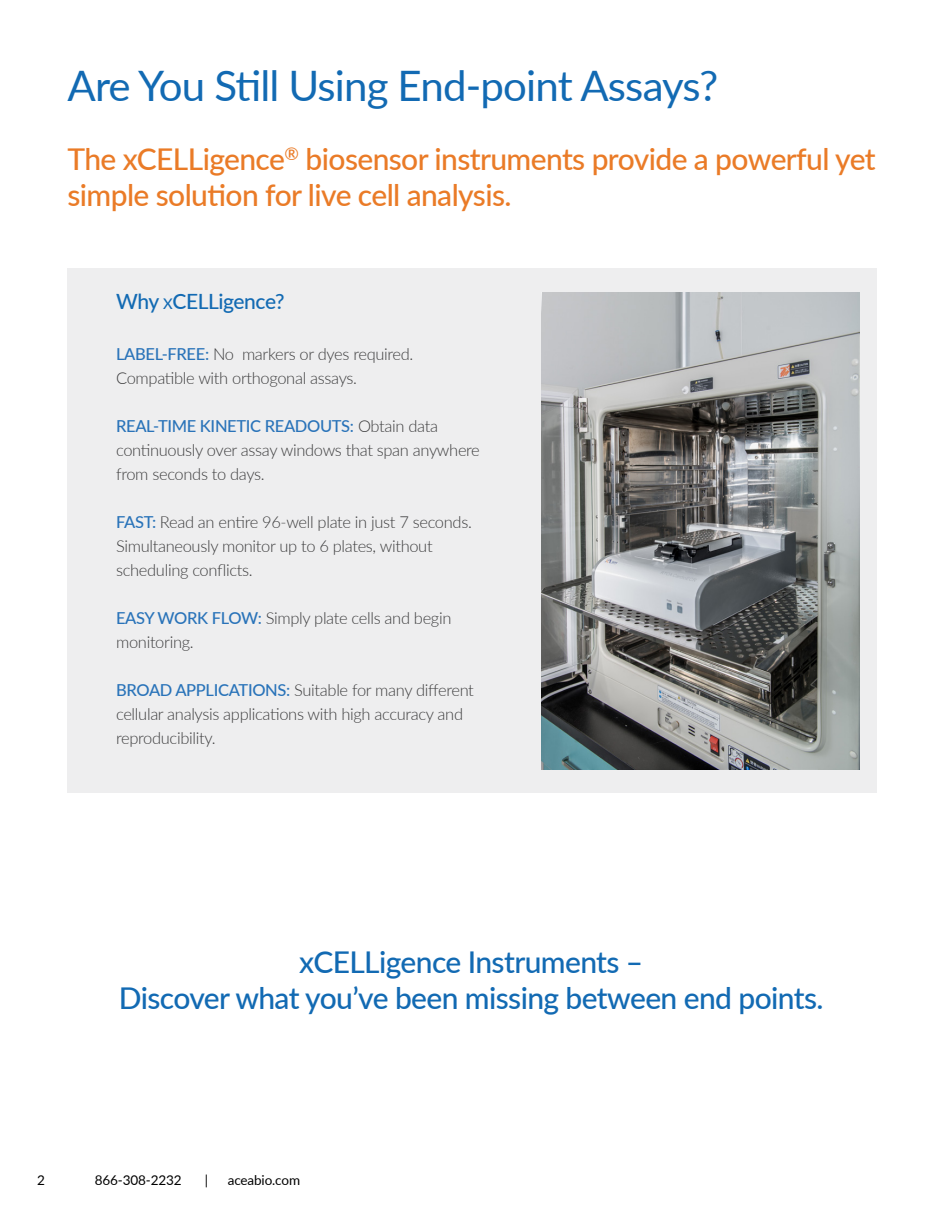
<style>
.page{position:relative;width:945px;height:1215px;background:#fff}
.page>*{position:absolute;margin:0;border:0;box-sizing:border-box;transform-origin:0 0}
.Blue_Section_Headlin{font:42px "Lato";letter-spacing:-.02em;color:#126ab3}
.Orange_Subhead{font:500 30px "Lato";letter-spacing:-.02em;color:#ea7b27}
.Orange_Subhead-2{font:500 30px "Lato";letter-spacing:-.02em;color:#126ab3}
.Blue_CAP_Subhead{font:500 21px "Lato";letter-spacing:-.02em;color:#126ab3}
.Body_Copy{font:300 16.5px/24px "Lato";letter-spacing:-.02em;color:#3e3e3f}
.t1{font:13.5px "Lato";letter-spacing:-.01em;color:#000}
.s1{font-size:14.7px}
.s2{font-weight:500;color:#2973b9}
</style>
<div class="page">
<div style="left:68px;top:268px;width:810px;height:524px;background:#eeeeef"></div>
<img style="left:542px;top:292px;width:318px;height:477px">
<p class="Blue_Section_Headlin" style="left:68px;top:56px;width:652px">Are You Still Using End-point Assays?</p>
<p class="Orange_Subhead" style="left:68px;top:137px;width:810px">The xCELLigence<sup>®</sup> biosensor instruments provide a powerful yet</p>
<p class="Orange_Subhead" style="left:68px;top:173px;width:446px">simple solution for live cell analysis.</p>
<p class="Blue_CAP_Subhead" style="left:116px;top:286px;width:170px">Why <span class="s1">x</span>CELLigence?</p>
<p class="Body_Copy" style="left:116px;top:342px;width:299px"><span class="s2">LABEL-FREE:</span> No markers or dyes required.<br>Compatible with orthogonal assays.</p>
<p class="Body_Copy" style="left:116px;top:414px;width:365px"><span class="s2">REAL-TIME KINETIC READOUTS:</span> Obtain data continuously over assay windows that span anywhere from seconds to days.</p>
<p class="Body_Copy" style="left:116px;top:510px;width:357px"><span class="s2">FAST:</span> Read an entire 96-well plate in just 7 seconds.<br>Simultaneously monitor up to 6 plates, without scheduling conflicts.</p>
<p class="Body_Copy" style="left:116px;top:606px;width:337px"><span class="s2">EASY WORK FLOW:</span> Simply plate cells and begin monitoring.</p>
<p class="Body_Copy" style="left:116px;top:678px;width:359px"><span class="s2">BROAD APPLICATIONS:</span> Suitable for many different cellular analysis applications with high accuracy and reproducibility.</p>
<p class="Orange_Subhead-2" style="left:299px;top:941px;width:346px">xCELLigence Instruments –</p>
<p class="Orange_Subhead-2" style="left:119px;top:977px;width:706px">Discover what you’ve been missing between end points.</p>
<p class="t1" style="left:37px;top:1170px;width:9px">2</p>
<p class="t1" style="left:95px;top:1170px;width:88px">866-308-2232</p>
<p class="t1" style="left:205px;top:1170px;width:5px">|</p>
<p class="t1" style="left:228px;top:1170px;width:74px">aceabio.com</p>
</div>
